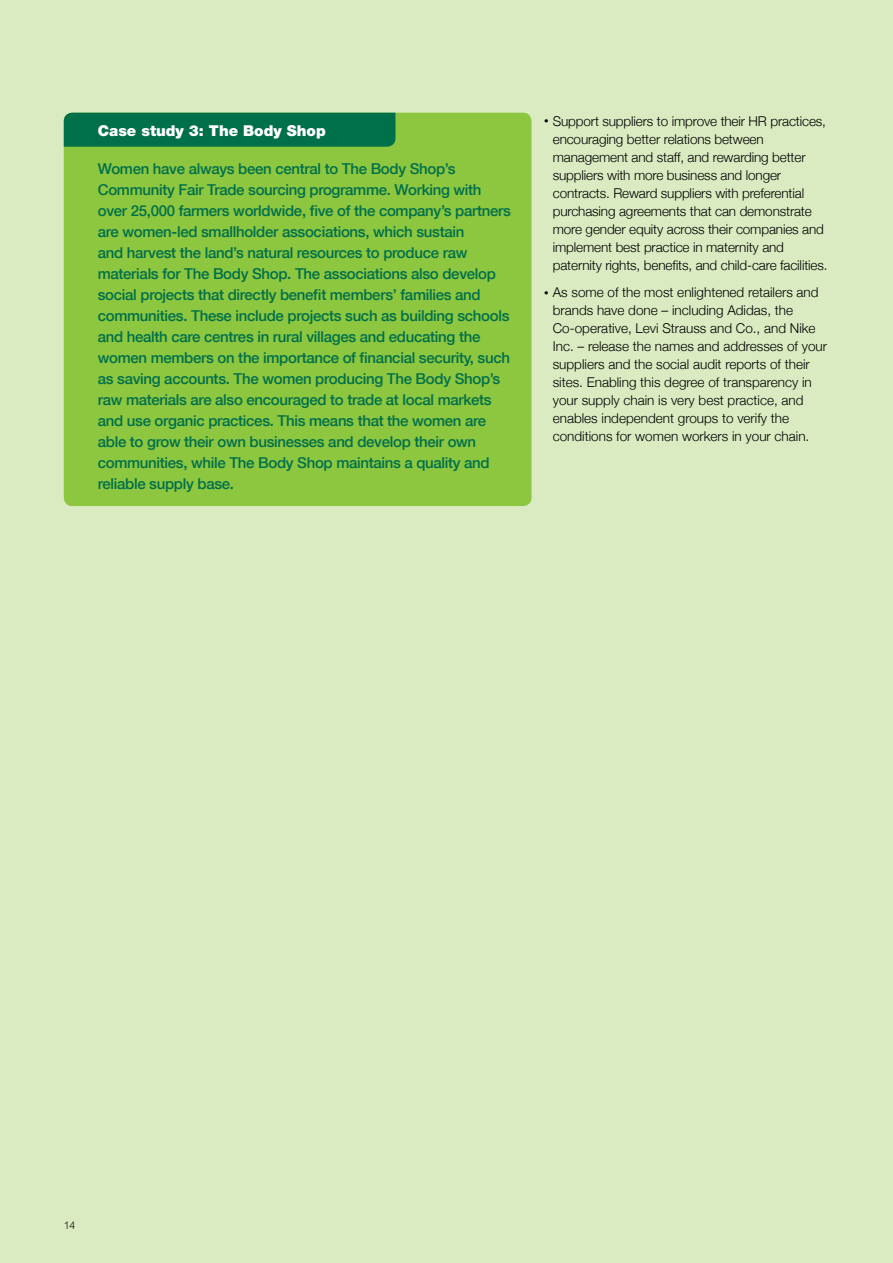
<style>
.page{position:relative;width:893px;height:1263px;background:#daebc1}
.page>*{position:absolute;margin:0;border:0;box-sizing:border-box;transform-origin:0 0}
.t1{font:500 15px/21px "Helvetica Neue";letter-spacing:-.02em;color:#00704a}
.t2{font:900 15px "Helvetica Neue CE";color:#fff}
.t3{font:300 13.5px/18px "Helvetica Neue";letter-spacing:-.01em;color:#000}
.t4{font:300 10.5px "Arial";color:#000}
.s1{font-size:9px}
</style>
<div class="page">
<div style="left:64px;top:113px;width:467px;height:393px;background:#8dc63f;border-radius:9px"></div>
<div style="left:64px;top:113px;width:331px;height:34px;background:#00704a"></div>
<p class="t2" style="left:98px;top:121px;width:229px">Case study 3: The Body Shop</p>
<p class="t1" style="left:98px;top:158px;width:415px">Women have always been central to The Body Shop’s Community Fair Trade sourcing programme. Working with over 25,000 farmers worldwide, five of the company’s partners are women-led smallholder associations, which sustain<br>and harvest the land’s natural resources to produce raw materials for The Body Shop. The associations also develop social projects that directly benefit members’ families and communities. These include projects such as building schools and health care centres in rural villages and educating the women members on the importance of financial security, such as saving accounts. The women producing The Body Shop’s raw materials are also encouraged to trade at local markets and use organic practices. This means that the women are able to grow their own businesses and develop their own communities, while The Body Shop maintains a quality and reliable supply base.</p>
<p class="t3" style="left:553px;top:112px;width:276px;text-indent:-9px"><span class="s1">•</span> Support suppliers to improve their HR practices, encouraging better relations between management and staff, and rewarding better suppliers with more business and longer contracts. Reward suppliers with preferential purchasing agreements that can demonstrate more gender equity across their companies and implement best practice in maternity and paternity rights, benefits, and child-care facilities.</p>
<p class="t3" style="left:553px;top:283px;width:276px;text-indent:-9px"><span class="s1">•</span> As some of the most enlightened retailers and brands have done – including Adidas, the Co-operative, Levi Strauss and Co., and Nike Inc. – release the names and addresses of your suppliers and the social audit reports of their sites. Enabling this degree of transparency in your supply chain is very best practice, and enables independent groups to verify the conditions for women workers in your chain.</p>
<p class="t4" style="left:64px;top:1219px;width:13px">14</p>
</div>
